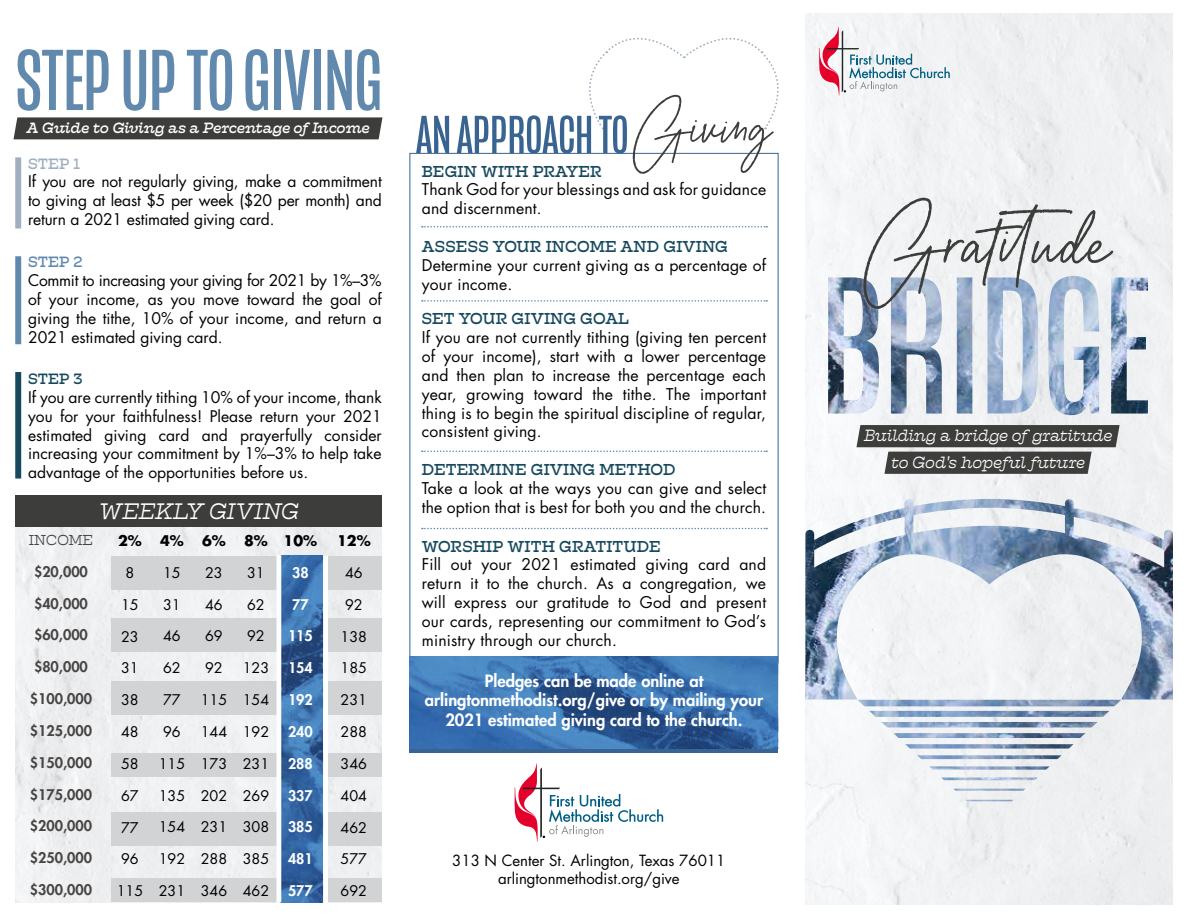
<style>
.page{position:relative;width:1188px;height:918px;background:#fff}
.page>*{position:absolute;margin:0;border:0;box-sizing:border-box;transform-origin:0 0}
.t1{font:142.35px "Aurelly Signature";color:#3d3d3b}
.t2{font:88.5px "Mongoose";color:#6089ad}
.t3{font:54.9px "Mongoose";color:#396491}
.t4{font:italic 300 22.35px "Hatch";color:#fff}
.t5{font:800 16.5px/19.8px "Futura Std";color:#fff;text-align:center}
.t6{font:italic 300 16.2px/27.2px "Hatch";color:#fff;text-align:center}
.t7{font:15.75px/18.9px "Futura Std";letter-spacing:.01em;color:#000}
.t8{font:15.75px "Hatch";letter-spacing:.01em;color:#17495e}
.t9{font:15.6px/18.8px "Futura Std";color:#000;text-align:justify}
.t10{font:15px/18px "Futura Std";color:#000;text-align:center}
.t11{font:italic 14.85px "Hatch";letter-spacing:-.005em;color:#fff}
.t12{font:14.85px "Hatch";color:#9fafc0}
.t13{font:14.85px "Hatch";color:#6089ad}
.t14{font:14.85px "Hatch";color:#17495e}
.t15{font:14.4px "Futura Std";color:#000}
.t16{font:800 14.4px "Futura Std";color:#474544}
.t17{font:800 14.4px "Futura Std";color:#fff}
.t18{font:700 14.4px "Futura Std";color:#000}
.t19{font:300 14.4px "Hatch";color:#474544}
.s1{font-family:"Aurelly Signature";font-size:101.1px;color:#3d3d3b}
</style>
<div class="page">
<svg style="left:819px;top:27px;width:131px;height:68px"></svg>
<img style="left:805px;top:499px;width:368px;height:302px">
<img style="left:828px;top:276px;width:320px;height:139px">
<svg style="left:856px;top:425px;width:264px;height:49px;background:#626261"></svg>
<div style="left:13px;top:117px;width:369px;height:22px;background:#3d3d3b"></div>
<div style="left:15px;top:157px;width:6px;height:71px;background:#9fafc0"></div>
<div style="left:15px;top:256px;width:6px;height:88px;background:#6089ad"></div>
<div style="left:15px;top:372px;width:6px;height:107px;background:#17495e"></div>
<div style="left:15px;top:527px;width:367px;height:375px;background:#eff0f2"></div>
<div style="left:15px;top:496px;width:367px;height:31px;background:#3d3d3b"></div>
<div style="left:111px;top:753px;width:271px;height:23px;background:#d1d3d4"></div>
<div style="left:111px;top:812px;width:271px;height:33px;background:#d1d3d4"></div>
<div style="left:111px;top:682px;width:271px;height:33px;background:#d1d3d4"></div>
<div style="left:111px;top:618px;width:271px;height:33px;background:#d1d3d4"></div>
<div style="left:111px;top:556px;width:271px;height:33px;background:#d1d3d4"></div>
<div style="left:111px;top:879px;width:271px;height:23px;background:#d1d3d4"></div>
<img style="left:281px;top:556px;width:42px;height:346px">
<hr style="left:277px;top:555px;width:4px;height:347px;background:#fff">
<div style="left:323px;top:556px;width:5px;height:358px;background:#fff"></div>
<svg style="left:515px;top:764px;width:148px;height:78px"></svg>
<svg style="left:422px;top:226px;width:345px;height:2px"></svg>
<svg style="left:422px;top:300px;width:345px;height:2px"></svg>
<svg style="left:422px;top:451px;width:345px;height:1px"></svg>
<svg style="left:422px;top:528px;width:345px;height:1px"></svg>
<div style="left:410px;top:657px;width:368px;height:96px;background:#396491"></div>
<img style="left:410px;top:657px;width:369px;height:92px">
<svg style="left:589px;top:37px;width:190px;height:92px"></svg>
<h2 class="t2" style="left:15px;top:30px;width:368px">STEP UP TO GIVING</h2>
<p class="t11" style="left:26px;top:118px;width:345px">A Guide to Giving as a Percentage of Income</p>
<p class="t12" style="left:28px;top:153px;width:54px">STEP 1</p>
<p class="t9" style="left:28px;top:172px;width:355px">If you are not regularly giving, make a commitment to giving at least $5 per week ($20 per month) and return a 2021 estimated giving card.</p>
<p class="t13" style="left:28px;top:252px;width:56px">STEP 2</p>
<p class="t9" style="left:28px;top:271px;width:355px">Commit to increasing your giving for 2021 by 1%–3% of your income, as you move toward the goal of giving the tithe, 10% of your income, and return a 2021 estimated giving card.</p>
<p class="t14" style="left:28px;top:369px;width:56px">STEP 3</p>
<p class="t9" style="left:28px;top:388px;width:355px">If you are currently tithing 10% of your income, thank you for your faithfulness! Please return your 2021 estimated giving card and prayerfully consider increasing your commitment by 1%–3% to help take advantage of the opportunities before us.</p>
<p class="t19" style="left:29px;top:530px;width:66px">INCOME</p>
<p class="t16" style="left:34px;top:562px;width:55px">$20,000</p>
<p class="t16" style="left:34px;top:594px;width:55px">$40,000</p>
<p class="t16" style="left:34px;top:626px;width:55px">$60,000</p>
<p class="t16" style="left:34px;top:658px;width:55px">$80,000</p>
<p class="t16" style="left:30px;top:690px;width:64px">$100,000</p>
<p class="t16" style="left:30px;top:722px;width:64px">$125,000</p>
<p class="t16" style="left:30px;top:753px;width:64px">$150,000</p>
<p class="t16" style="left:30px;top:785px;width:64px">$175,000</p>
<p class="t16" style="left:30px;top:817px;width:64px">$200,000</p>
<p class="t16" style="left:30px;top:849px;width:64px">$250,000</p>
<p class="t16" style="left:30px;top:881px;width:64px">$300,000</p>
<h3 class="t4" style="left:98px;top:496px;width:202px">WEEKLY GIVING</h3>
<p class="t18" style="left:118px;top:531px;width:25px">2%</p>
<p class="t15" style="left:126px;top:563px;width:10px">8</p>
<p class="t15" style="left:121px;top:595px;width:19px">15</p>
<p class="t15" style="left:121px;top:627px;width:19px">23</p>
<p class="t15" style="left:121px;top:659px;width:19px">31</p>
<p class="t15" style="left:121px;top:691px;width:19px">38</p>
<p class="t15" style="left:121px;top:723px;width:19px">48</p>
<p class="t15" style="left:121px;top:754px;width:19px">58</p>
<p class="t15" style="left:121px;top:786px;width:19px">67</p>
<p class="t15" style="left:121px;top:818px;width:19px">77</p>
<p class="t15" style="left:121px;top:850px;width:19px">96</p>
<p class="t15" style="left:117px;top:882px;width:28px">115</p>
<p class="t18" style="left:284px;top:531px;width:35px">10%</p>
<p class="t17" style="left:292px;top:563px;width:18px">38</p>
<p class="t17" style="left:292px;top:595px;width:18px">77</p>
<p class="t17" style="left:288px;top:627px;width:26px">115</p>
<p class="t17" style="left:288px;top:659px;width:26px">154</p>
<p class="t17" style="left:288px;top:691px;width:26px">192</p>
<p class="t17" style="left:288px;top:722px;width:26px">240</p>
<p class="t17" style="left:288px;top:754px;width:26px">288</p>
<p class="t17" style="left:288px;top:786px;width:26px">337</p>
<p class="t17" style="left:288px;top:818px;width:26px">385</p>
<p class="t17" style="left:288px;top:850px;width:26px">481</p>
<p class="t17" style="left:288px;top:882px;width:26px">577</p>
<p class="t18" style="left:244px;top:531px;width:25px">8%</p>
<p class="t15" style="left:247px;top:563px;width:19px">31</p>
<p class="t15" style="left:247px;top:595px;width:19px">62</p>
<p class="t15" style="left:247px;top:627px;width:19px">92</p>
<p class="t15" style="left:243px;top:659px;width:28px">123</p>
<p class="t15" style="left:243px;top:691px;width:28px">154</p>
<p class="t15" style="left:243px;top:722px;width:28px">192</p>
<p class="t15" style="left:243px;top:754px;width:28px">231</p>
<p class="t15" style="left:243px;top:786px;width:28px">269</p>
<p class="t15" style="left:243px;top:818px;width:28px">308</p>
<p class="t15" style="left:243px;top:850px;width:28px">385</p>
<p class="t15" style="left:243px;top:882px;width:28px">462</p>
<p class="t18" style="left:202px;top:531px;width:25px">6%</p>
<p class="t15" style="left:205px;top:563px;width:19px">23</p>
<p class="t15" style="left:205px;top:595px;width:19px">46</p>
<p class="t15" style="left:205px;top:627px;width:19px">69</p>
<p class="t15" style="left:205px;top:659px;width:19px">92</p>
<p class="t15" style="left:201px;top:691px;width:28px">115</p>
<p class="t15" style="left:201px;top:722px;width:28px">144</p>
<p class="t15" style="left:201px;top:754px;width:28px">173</p>
<p class="t15" style="left:201px;top:786px;width:28px">202</p>
<p class="t15" style="left:201px;top:818px;width:28px">231</p>
<p class="t15" style="left:201px;top:850px;width:28px">288</p>
<p class="t15" style="left:201px;top:882px;width:28px">346</p>
<p class="t18" style="left:160px;top:531px;width:25px">4%</p>
<p class="t15" style="left:163px;top:563px;width:19px">15</p>
<p class="t15" style="left:163px;top:595px;width:19px">31</p>
<p class="t15" style="left:163px;top:627px;width:19px">46</p>
<p class="t15" style="left:163px;top:659px;width:19px">62</p>
<p class="t15" style="left:163px;top:691px;width:19px">77</p>
<p class="t15" style="left:163px;top:722px;width:19px">96</p>
<p class="t15" style="left:159px;top:754px;width:28px">115</p>
<p class="t15" style="left:159px;top:786px;width:28px">135</p>
<p class="t15" style="left:159px;top:818px;width:28px">154</p>
<p class="t15" style="left:159px;top:850px;width:28px">192</p>
<p class="t15" style="left:159px;top:882px;width:28px">231</p>
<p class="t18" style="left:337px;top:531px;width:35px">12%</p>
<p class="t15" style="left:345px;top:563px;width:19px">46</p>
<p class="t15" style="left:345px;top:595px;width:19px">92</p>
<p class="t15" style="left:341px;top:627px;width:28px">138</p>
<p class="t15" style="left:341px;top:659px;width:28px">185</p>
<p class="t15" style="left:341px;top:691px;width:28px">231</p>
<p class="t15" style="left:341px;top:723px;width:28px">288</p>
<p class="t15" style="left:341px;top:754px;width:28px">346</p>
<p class="t15" style="left:341px;top:786px;width:28px">404</p>
<p class="t15" style="left:341px;top:818px;width:28px">462</p>
<p class="t15" style="left:341px;top:850px;width:28px">577</p>
<p class="t15" style="left:341px;top:882px;width:28px">692</p>
<h3 class="t3" style="left:416px;top:104px;width:357px">AN APPROACH TO<span class="s1">Giving</span></h3>
<p class="t8" style="left:422px;top:160px;width:181px">BEGIN WITH PRAYER</p>
<p class="t7" style="left:422px;top:180px;width:346px">Thank God for your blessings and ask for guidance and discernment.</p>
<p class="t8" style="left:422px;top:236px;width:307px">ASSESS YOUR INCOME AND GIVING</p>
<p class="t7" style="left:422px;top:256px;width:346px">Determine your current giving as a percentage of your income.</p>
<p class="t8" style="left:422px;top:308px;width:209px">SET YOUR GIVING GOAL</p>
<p class="t7" style="left:422px;top:328px;width:346px;text-align:justify">If you are not currently tithing (giving ten percent of your income), start with a lower percentage and then plan to increase the percentage each year, growing toward the tithe. The important thing is to begin the spiritual discipline of regular, consistent giving.</p>
<p class="t8" style="left:422px;top:459px;width:255px">DETERMINE GIVING METHOD</p>
<p class="t7" style="left:422px;top:479px;width:346px">Take a look at the ways you can give and select the option that is best for both you and the church.</p>
<p class="t8" style="left:422px;top:535px;width:240px">WORSHIP WITH GRATITUDE</p>
<p class="t7" style="left:422px;top:555px;width:346px;text-align:justify">Fill out your 2021 estimated giving card and return it to the church. As a congregation, we will express our gratitude to God and present our cards, representing our commitment to God’s ministry through our church.</p>
<p class="t5" style="left:425px;top:671px;width:340px">Pledges can be made online at arlingtonmethodist.org/give or by mailing your<br>2021 estimated giving card to the church.</p>
<p class="t10" style="left:452px;top:852px;width:275px">313 N Center St. Arlington, Texas 76011 arlingtonmethodist.org/give</p>
<h1 class="t1" style="left:863px;top:181px;width:248px">Graitude</h1>
<p class="t6" style="left:864px;top:421px;width:250px">Building a bridge of gratitude to God's hopeful future</p>
</div>
